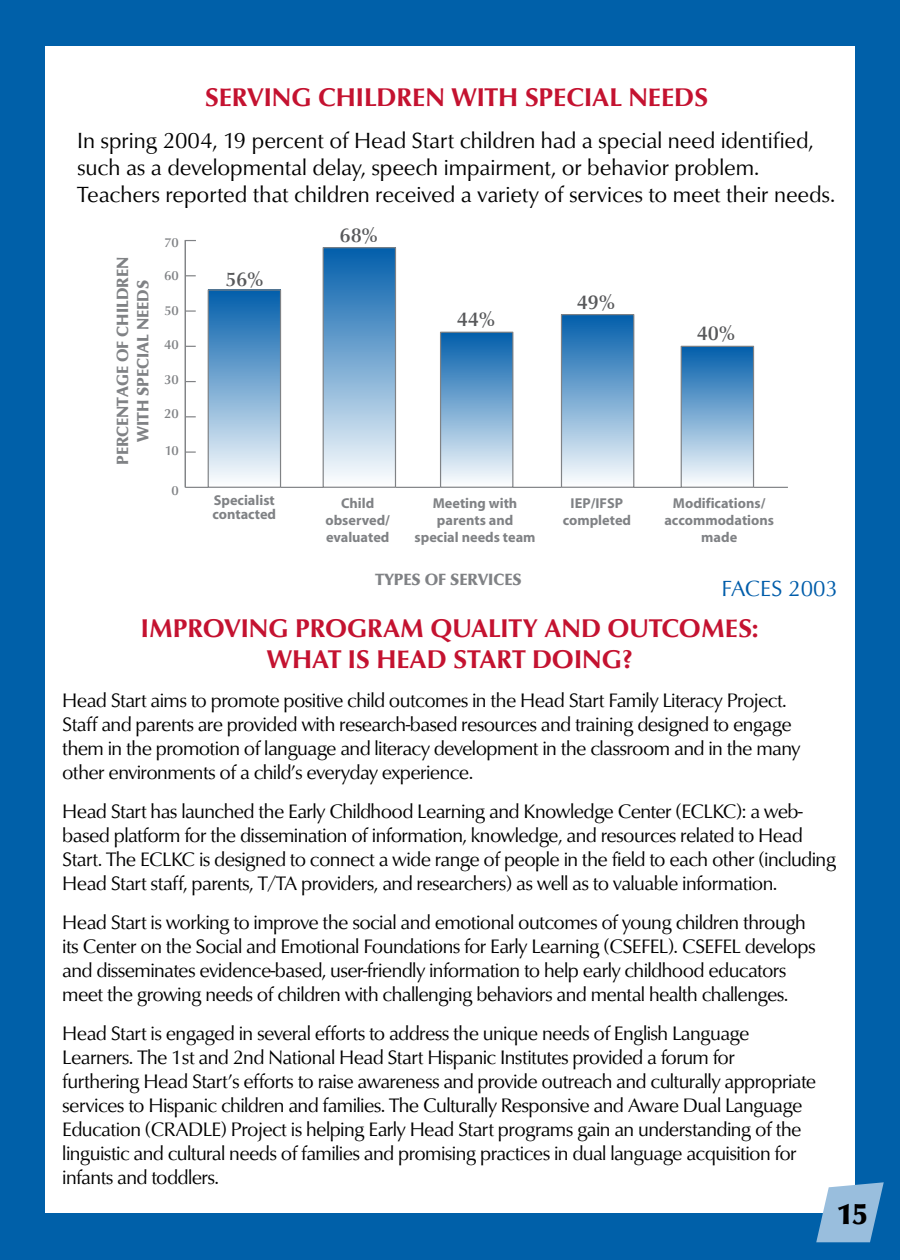
<style>
.page{position:relative;width:900px;height:1260px;background:#0060a9}
.page>*{position:absolute;margin:0;border:0;box-sizing:border-box;transform-origin:0 0}
.t1{font:30px "URW Classico Blac";color:#000}
.t2{font:700 26.25px "URW Classico T";color:#c41230}
.t3{font:22.5px/27px "URW Classico T";letter-spacing:-.005em;color:#000}
.t4{font:22.5px "URW Classico T";color:#005daa}
.t5{font:500 20.25px "URW Classico";color:#58595b}
.t6{font:20px/24px "URW Classico T";letter-spacing:-.03em;color:#000}
.t7{font:16.75px/20.2px "URW Classico Blac";color:#808285;text-align:center}
.t8{font:700 14.25px/17.2px "Myriad";color:#808285;text-align:center}
.t9{font:500 13.25px "URW Classico";color:#808285}
</style>
<div class="page">
<div style="left:45px;top:46px;width:810px;height:1166px;background:#fff"></div>
<svg style="left:816px;top:1182px;width:68px;height:60px"></svg>
<hr style="left:185px;top:487px;width:603px;height:1px;background:#808285">
<hr style="left:185px;top:241px;width:1px;height:246px;background:#808285">
<svg style="left:186px;top:451px;width:10px;height:2px"></svg>
<svg style="left:186px;top:310px;width:10px;height:2px"></svg>
<div style="left:681px;top:346px;width:73px;height:141px;background:linear-gradient(to bottom,#015eaa,#fdfefe)"></div>
<div style="left:681px;top:346px;width:73px;height:142px;border:1px solid #808285"></div>
<div style="left:561px;top:315px;width:73px;height:172px;background:linear-gradient(to bottom,#025eab,#fcfdfe)"></div>
<div style="left:561px;top:314px;width:73px;height:174px;border:1px solid #808285"></div>
<div style="left:441px;top:332px;width:72px;height:155px;background:linear-gradient(to bottom,#015eaa,#fdfefe)"></div>
<div style="left:440px;top:332px;width:73px;height:156px;border:1px solid #808285"></div>
<div style="left:323px;top:248px;width:72px;height:239px;background:linear-gradient(to bottom,#025eab,#feffff)"></div>
<div style="left:323px;top:247px;width:73px;height:241px;border:1px solid #808285"></div>
<div style="left:208px;top:290px;width:73px;height:197px;background:linear-gradient(to bottom,#025eab,#fefeff)"></div>
<div style="left:208px;top:289px;width:73px;height:199px;border:1px solid #808285"></div>
<p class="t2" style="left:205px;top:82px;width:502px">SERVING CH ILDREN WITH SPECIAL NEEDS</p>
<p class="t3" style="left:77px;top:127px;width:760px">In spring 2004, 19 percent of Head Start children had a special need identified, such as a developmental delay, speech impairment, or behavior problem.<br>Teachers reported that children received a variety of services to meet their needs.</p>
<p class="t7" style="left:113px;top:465px;width:209px;rotate:-90deg">PERCENTAGE OF CHILDREN<br>WITH SPECIAL NEEDS</p>
<p class="t9" style="left:164px;top:235px;width:16px">70</p>
<p class="t9" style="left:164px;top:267px;width:16px">60</p>
<p class="t9" style="left:164px;top:303px;width:16px">50</p>
<p class="t9" style="left:164px;top:337px;width:16px">40</p>
<p class="t9" style="left:164px;top:372px;width:16px">30</p>
<p class="t9" style="left:164px;top:406px;width:16px">20</p>
<p class="t9" style="left:165px;top:442px;width:16px">10</p>
<p class="t9" style="left:171px;top:482px;width:9px">0</p>
<p class="t5" style="left:225px;top:267px;width:39px">56%</p>
<p class="t5" style="left:340px;top:223px;width:39px">68%</p>
<p class="t5" style="left:457px;top:307px;width:39px">44%</p>
<p class="t5" style="left:577px;top:290px;width:39px">49%</p>
<p class="t5" style="left:697px;top:321px;width:39px">40%</p>
<p class="t8" style="left:212px;top:494px;width:65px;line-height:13.8px;text-align:left">Specialist contacted</p>
<p class="t8" style="left:325px;top:495px;width:66px">Child observed/ evaluated</p>
<p class="t8" style="left:415px;top:495px;width:123px">Meeting with parents and special needs team</p>
<p class="t8" style="left:563px;top:495px;width:70px">IEP/IFSP completed</p>
<p class="t8" style="left:664px;top:495px;width:111px">Modifications/ accommodations made</p>
<p class="t7" style="left:376px;top:569px;width:148px">TYPES OF SERVICES</p>
<p class="t4" style="left:722px;top:575px;width:118px">FACES 2003</p>
<p class="t2" style="left:141px;top:612px;width:578px">IM PROVING PROG RAM QUALITY AND OUTCOMES</p>
<p class="t2" style="left:752px;top:612px;width:8px">:</p>
<p class="t2" style="left:267px;top:644px;width:22px">WHA</p>
<p class="t2" style="left:328px;top:644px;width:306px">T IS HEAD START DOING ?</p>
<p class="t6" style="left:62px;top:689px;width:740px">Head Start aims to promote positive child outcomes in the Head Start Family Literacy Project.<br>Staff and parents are provided with research-based resources and training designed to engage them in the promotion of language and literacy development in the classroom and in the many other environments of a child’s everyday experience.</p>
<p class="t6" style="left:62px;top:800px;width:775px">Head Start has launched the Early Childhood Learning and Knowledge Center (ECLKC): a web&shy;based platform for the dissemination of information, knowledge, and resources related to Head Start. The ECLKC is designed to connect a wide range of people in the field to each other (including Head Start staff, parents, T/TA providers, and researchers) as well as to valuable information.</p>
<p class="t6" style="left:62px;top:911px;width:755px">Head Start is working to improve the social and emotional outcomes of young children through its Center on the Social and Emotional Foundations for Early Learning (CSEFEL). CSEFEL develops and disseminates evidence-based, user-friendly information to help early childhood educators meet the growing needs of children with challenging behaviors and mental health challenges.</p>
<p class="t6" style="left:62px;top:1022px;width:755px">Head Start is engaged in several efforts to address the unique needs of English Language Learners. The 1st and 2nd National Head Start Hispanic Institutes provided a forum for furthering Head Start’s efforts to raise awareness and provide outreach and culturally appropriate services to Hispanic children and families. The Culturally Responsive and Aware Dual Language Education (CRADLE) Project is helping Early Head Start programs gain an understanding of the linguistic and cultural needs of families and promising practices in dual language acquisition for infants and toddlers.</p>
<h1 class="t1" style="left:837px;top:1196px;width:33px">15</h1>
</div>
